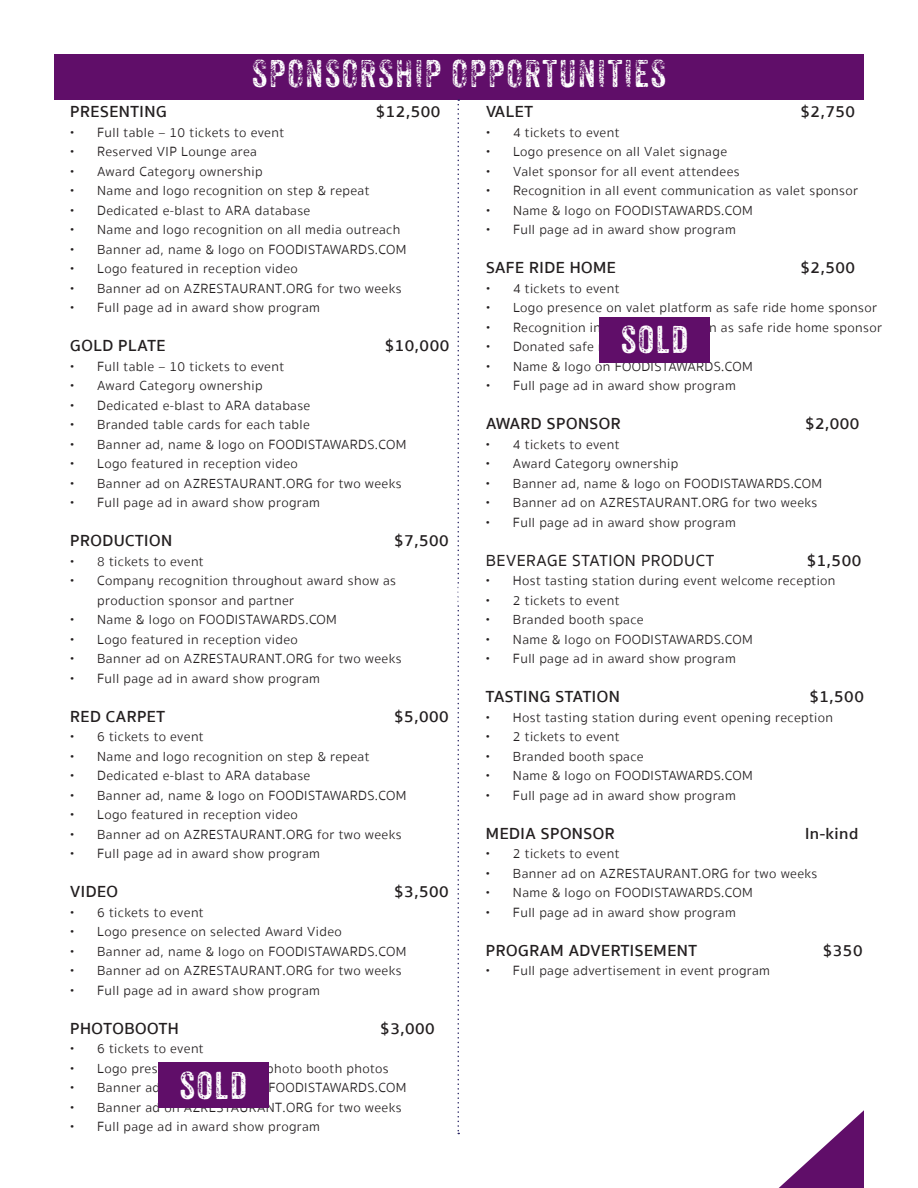
<style>
.page{position:relative;width:918px;height:1188px;background:#fff}
.page>*{position:absolute;margin:0;border:0;box-sizing:border-box;transform-origin:0 0}
.t1{font:37.5px "Anodyne";letter-spacing:.03em;color:#fff}
.t2{font:600 16.5px "Sukhumvit Set";letter-spacing:.03em;color:#231f20}
.t3{font:500 16.5px "Sukhumvit Set";letter-spacing:.03em;color:#231f20}
.t4{font:300 13.5px/19.5px "Sukhumvit Set";letter-spacing:.03em;color:#231f20}
</style>
<div class="page">
<div style="left:54px;top:54px;width:810px;height:45px;background:#600e69"></div>
<svg style="left:779px;top:1110px;width:85px;height:78px"></svg>
<svg style="left:458px;top:99px;width:1px;height:1035px"></svg>
<div style="left:158px;top:1063px;width:110px;height:45px;background:#600e69"></div>
<div style="left:599px;top:317px;width:111px;height:46px;background:#600e69"></div>
<p class="t1" style="left:252px;top:51px;width:416px">SPONSORSHIP OPPORTUNITIES</p>
<p class="t2" style="left:486px;top:100px;width:48px">VALET</p>
<p class="t2" style="left:801px;top:100px;width:56px">$2,750</p>
<p class="t4" style="left:486px;top:123px;width:135px">• 4 tickets to event</p>
<p class="t4" style="left:486px;top:142px;width:243px">• Logo presence on all Valet signage</p>
<p class="t4" style="left:486px;top:162px;width:255px">• Valet sponsor for all event attendees</p>
<p class="t4" style="left:486px;top:181px;width:374px">• Recognition in all event communication as valet sponsor</p>
<p class="t4" style="left:486px;top:201px;width:268px">• Name &amp; logo on FOODISTAWARDS.COM</p>
<p class="t4" style="left:486px;top:220px;width:251px">• Full page ad in award show program</p>
<p class="t2" style="left:486px;top:256px;width:131px">SAFE RIDE HOME</p>
<p class="t2" style="left:801px;top:256px;width:56px">$2,500</p>
<p class="t4" style="left:486px;top:279px;width:135px">• 4 tickets to event</p>
<p class="t4" style="left:486px;top:298px;width:393px">• Logo presence on valet platform as safe ride home sponsor</p>
<p class="t4" style="left:486px;top:318px;width:398px">• Recognition in all communication as safe ride home sponsor</p>
<p class="t4" style="left:486px;top:337px;width:182px">• Donated safe rides home</p>
<p class="t4" style="left:486px;top:357px;width:268px">• Name &amp; logo on FOODISTAWARDS.COM</p>
<p class="t4" style="left:486px;top:376px;width:251px">• Full page ad in award show program</p>
<p class="t2" style="left:486px;top:412px;width:136px">AWARD SPONSOR</p>
<p class="t2" style="left:805px;top:412px;width:56px">$2,000</p>
<p class="t4" style="left:486px;top:435px;width:135px">• 4 tickets to event</p>
<p class="t4" style="left:486px;top:454px;width:194px">• Award Category ownership</p>
<p class="t4" style="left:486px;top:474px;width:338px">• Banner ad, name &amp; logo on FOODISTAWARDS.COM</p>
<p class="t4" style="left:486px;top:493px;width:333px">• Banner ad on AZRESTAURANT.ORG for two weeks</p>
<p class="t4" style="left:486px;top:513px;width:251px">• Full page ad in award show program</p>
<p class="t3" style="left:486px;top:549px;width:230px">BEVERAGE STATION PRODUCT</p>
<p class="t2" style="left:807px;top:548px;width:56px">$1,500</p>
<p class="t4" style="left:486px;top:571px;width:351px">• Host tasting station during event welcome reception</p>
<p class="t4" style="left:486px;top:591px;width:135px">• 2 tickets to event</p>
<p class="t4" style="left:486px;top:610px;width:159px">• Branded booth space</p>
<p class="t4" style="left:486px;top:630px;width:268px">• Name &amp; logo on FOODISTAWARDS.COM</p>
<p class="t4" style="left:486px;top:649px;width:251px">• Full page ad in award show program</p>
<p class="t2" style="left:486px;top:685px;width:135px">TASTING STATION</p>
<p class="t2" style="left:809px;top:685px;width:56px">$1,500</p>
<p class="t4" style="left:486px;top:708px;width:349px">• Host tasting station during event opening reception</p>
<p class="t4" style="left:486px;top:727px;width:135px">• 2 tickets to event</p>
<p class="t4" style="left:486px;top:747px;width:159px">• Branded booth space</p>
<p class="t4" style="left:486px;top:766px;width:268px">• Name &amp; logo on FOODISTAWARDS.COM</p>
<p class="t4" style="left:486px;top:786px;width:251px">• Full page ad in award show program</p>
<p class="t2" style="left:486px;top:821px;width:130px">MEDIA SPONSOR</p>
<p class="t2" style="left:805px;top:821px;width:55px">In-kind</p>
<p class="t4" style="left:486px;top:844px;width:135px">• 2 tickets to event</p>
<p class="t4" style="left:486px;top:864px;width:333px">• Banner ad on AZRESTAURANT.ORG for two weeks</p>
<p class="t4" style="left:486px;top:883px;width:268px">• Name &amp; logo on FOODISTAWARDS.COM</p>
<p class="t4" style="left:486px;top:903px;width:251px">• Full page ad in award show program</p>
<p class="t2" style="left:486px;top:938px;width:213px">PROGRAM ADVERTISEMENT</p>
<p class="t2" style="left:823px;top:938px;width:41px">$350</p>
<p class="t4" style="left:486px;top:961px;width:286px">• Full page advertisement in event program</p>
<p class="t2" style="left:70px;top:100px;width:98px">PRESENTING</p>
<p class="t2" style="left:376px;top:100px;width:66px">$12,500</p>
<p class="t4" style="left:70px;top:123px;width:215px">• Full table – 10 tickets to event</p>
<p class="t4" style="left:70px;top:142px;width:188px">• Reserved VIP Lounge area</p>
<p class="t4" style="left:70px;top:162px;width:194px">• Award Category ownership</p>
<p class="t4" style="left:70px;top:181px;width:301px">• Name and logo recognition on step &amp; repeat</p>
<p class="t4" style="left:70px;top:201px;width:242px">• Dedicated e-blast to ARA database</p>
<p class="t4" style="left:70px;top:220px;width:332px">• Name and logo recognition on all media outreach</p>
<p class="t4" style="left:70px;top:240px;width:338px">• Banner ad, name &amp; logo on FOODISTAWARDS.COM</p>
<p class="t4" style="left:70px;top:259px;width:229px">• Logo featured in reception video</p>
<p class="t4" style="left:70px;top:279px;width:333px">• Banner ad on AZRESTAURANT.ORG for two weeks</p>
<p class="t4" style="left:70px;top:298px;width:251px">• Full page ad in award show program</p>
<p class="t2" style="left:70px;top:334px;width:97px">GOLD PLATE</p>
<p class="t2" style="left:385px;top:334px;width:66px">$10,000</p>
<p class="t4" style="left:70px;top:357px;width:215px">• Full table – 10 tickets to event</p>
<p class="t4" style="left:70px;top:376px;width:194px">• Award Category ownership</p>
<p class="t4" style="left:70px;top:396px;width:242px">• Dedicated e-blast to ARA database</p>
<p class="t4" style="left:70px;top:415px;width:241px">• Branded table cards for each table</p>
<p class="t4" style="left:70px;top:435px;width:338px">• Banner ad, name &amp; logo on FOODISTAWARDS.COM</p>
<p class="t4" style="left:70px;top:454px;width:229px">• Logo featured in reception video</p>
<p class="t4" style="left:70px;top:474px;width:333px">• Banner ad on AZRESTAURANT.ORG for two weeks</p>
<p class="t4" style="left:70px;top:493px;width:251px">• Full page ad in award show program</p>
<p class="t2" style="left:70px;top:529px;width:104px">PRODUCTION</p>
<p class="t2" style="left:394px;top:529px;width:56px">$7,500</p>
<p class="t4" style="left:70px;top:552px;width:135px">• 8 tickets to event</p>
<p class="t4" style="left:97px;top:571px;width:300px;text-indent:-27px">• Company recognition throughout award show as production sponsor and partner</p>
<p class="t4" style="left:70px;top:610px;width:268px">• Name &amp; logo on FOODISTAWARDS.COM</p>
<p class="t4" style="left:70px;top:630px;width:229px">• Logo featured in reception video</p>
<p class="t4" style="left:70px;top:649px;width:333px">• Banner ad on AZRESTAURANT.ORG for two weeks</p>
<p class="t4" style="left:70px;top:669px;width:251px">• Full page ad in award show program</p>
<p class="t2" style="left:70px;top:704px;width:96px">RED CARPET</p>
<p class="t2" style="left:394px;top:704px;width:56px">$5,000</p>
<p class="t4" style="left:70px;top:727px;width:135px">• 6 tickets to event</p>
<p class="t4" style="left:70px;top:747px;width:301px">• Name and logo recognition on step &amp; repeat</p>
<p class="t4" style="left:70px;top:766px;width:242px">• Dedicated e-blast to ARA database</p>
<p class="t4" style="left:70px;top:786px;width:338px">• Banner ad, name &amp; logo on FOODISTAWARDS.COM</p>
<p class="t4" style="left:70px;top:805px;width:229px">• Logo featured in reception video</p>
<p class="t4" style="left:70px;top:825px;width:333px">• Banner ad on AZRESTAURANT.ORG for two weeks</p>
<p class="t4" style="left:70px;top:844px;width:251px">• Full page ad in award show program</p>
<p class="t2" style="left:70px;top:880px;width:49px">VIDEO</p>
<p class="t2" style="left:394px;top:880px;width:56px">$3,500</p>
<p class="t4" style="left:70px;top:903px;width:135px">• 6 tickets to event</p>
<p class="t4" style="left:70px;top:922px;width:273px">• Logo presence on selected Award Video</p>
<p class="t4" style="left:70px;top:942px;width:338px">• Banner ad, name &amp; logo on FOODISTAWARDS.COM</p>
<p class="t4" style="left:70px;top:961px;width:333px">• Banner ad on AZRESTAURANT.ORG for two weeks</p>
<p class="t4" style="left:70px;top:981px;width:251px">• Full page ad in award show program</p>
<p class="t2" style="left:70px;top:1016px;width:110px">PHOTOBOOTH</p>
<p class="t2" style="left:380px;top:1016px;width:56px">$3,000</p>
<p class="t4" style="left:70px;top:1039px;width:135px">• 6 tickets to event</p>
<p class="t4" style="left:70px;top:1059px;width:320px">• Logo presence on all event photo booth photos</p>
<p class="t4" style="left:70px;top:1078px;width:338px">• Banner ad, name &amp; logo on FOODISTAWARDS.COM</p>
<p class="t4" style="left:70px;top:1098px;width:333px">• Banner ad on AZRESTAURANT.ORG for two weeks</p>
<p class="t4" style="left:70px;top:1117px;width:251px">• Full page ad in award show program</p>
<p class="t1" style="left:620px;top:317px;width:70px">SOLD</p>
<p class="t1" style="left:179px;top:1063px;width:70px">SOLD</p>
</div>
